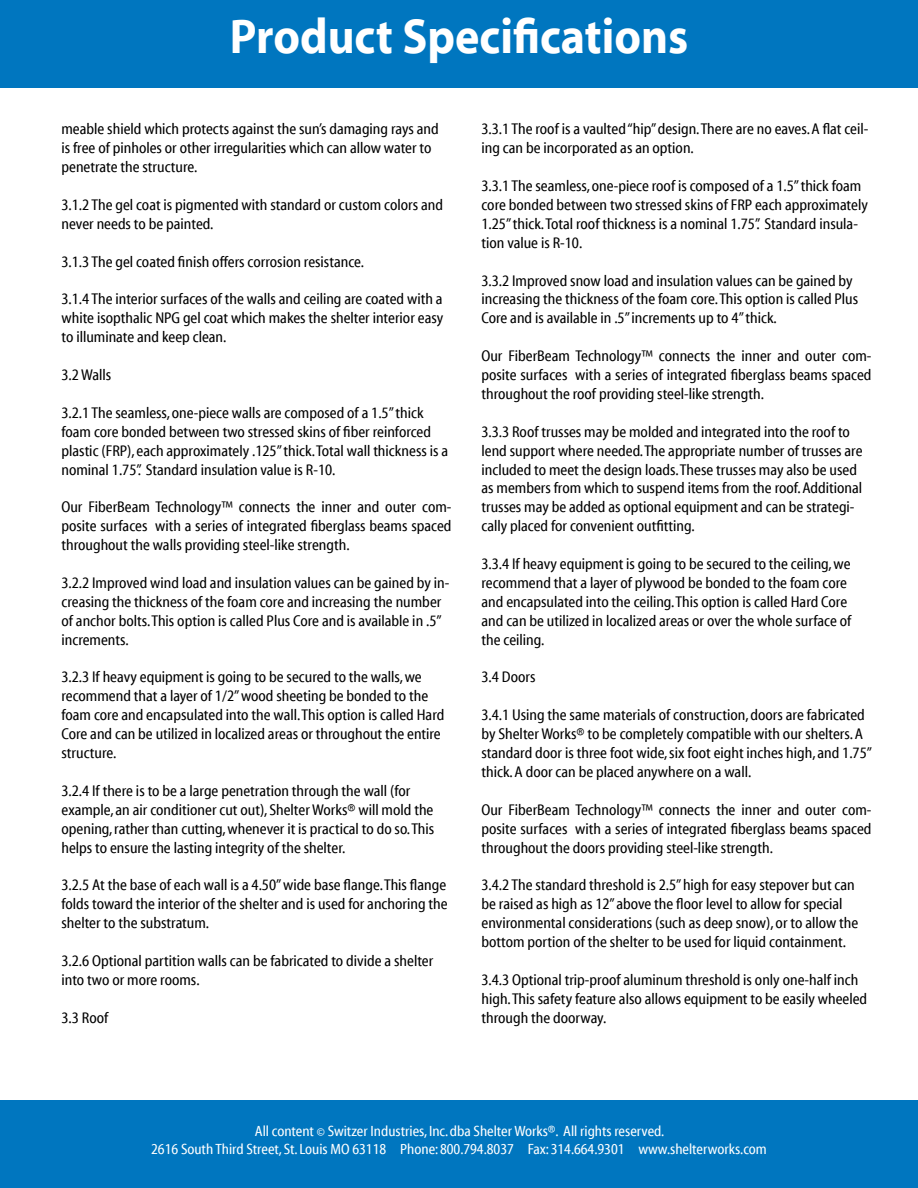
<style>
.page{position:relative;width:918px;height:1188px;background:#fff}
.page>*{position:absolute;margin:0;border:0;box-sizing:border-box;transform-origin:0 0}
.t1{font:49.5px "Myriad Bd Web";color:#fff;scale:.91 1}
.t2{font:15.75px/18.9px "Myriad Cn Web";color:#000}
.t3{font:15px/18px "Myriad Cn Web";color:#fff;text-align:center}
.s1{font-size:12px}
</style>
<div class="page">
<div style="left:0;top:0;width:918px;height:87px;background:#0076bf"></div>
<div style="left:0;top:1101px;width:918px;height:87px;background:#0076bf"></div>
<h1 class="t1" style="left:230px;top:10px;width:505px">Product Specifications</h1>
<p class="t2" style="left:62px;top:120px;width:379px">meable shield which protects against the sun’s damaging rays and is free of pinholes or other irregularities which can allow water to penetrate the structure.</p>
<p class="t2" style="left:62px;top:196px;width:383px">3.1.2 The gel coat is pigmented with standard or custom colors and never needs to be painted.</p>
<p class="t2" style="left:62px;top:252px;width:304px">3.1.3 The gel coated finish offers corrosion resistance.</p>
<p class="t2" style="left:62px;top:290px;width:383px;text-align:justify">3.1.4 The interior surfaces of the walls and ceiling are coated with a white isopthalic NPG gel coat which makes the shelter interior easy to illuminate and keep clean.</p>
<p class="t2" style="left:62px;top:366px;width:51px">3.2 Walls</p>
<p class="t2" style="left:62px;top:404px;width:388px">3.2.1 The seamless, one-piece walls are composed of a 1.5” thick foam core bonded between two stressed skins of fiber reinforced plastic (FRP), each approximately .125” thick. Total wall thickness is a nominal 1.75”. Standard insulation value is R-10.</p>
<p class="t2" style="left:62px;top:498px;width:392px;text-align:justify">Our FiberBeam Technology™ connects the inner and outer com&shy;posite surfaces with a series of integrated fiberglass beams spaced throughout the walls providing steel-like strength.</p>
<p class="t2" style="left:62px;top:574px;width:389px">3.2.2 Improved wind load and insulation values can be gained by in&shy;creasing the thickness of the foam core and increasing the number of anchor bolts. This option is called Plus Core and is available in .5” increments.</p>
<p class="t2" style="left:62px;top:668px;width:384px">3.2.3 If heavy equipment is going to be secured to the walls, we recommend that a layer of 1/2” wood sheeting be bonded to the foam core and encapsulated into the wall. This option is called Hard Core and can be utilized in localized areas or throughout the entire structure.</p>
<p class="t2" style="left:62px;top:782px;width:374px">3.2.4 If there is to be a large penetration through the wall (for example, an air conditioner cut out), Shelter Works® will mold the opening, rather than cutting, whenever it is practical to do so. This helps to ensure the lasting integrity of the shelter.</p>
<p class="t2" style="left:62px;top:876px;width:388px;text-align:justify">3.2.5 At the base of each wall is a 4.50” wide base flange. This flange folds toward the interior of the shelter and is used for anchoring the shelter to the substratum.</p>
<p class="t2" style="left:62px;top:952px;width:373px">3.2.6 Optional partition walls can be fabricated to divide a shelter into two or more rooms.</p>
<p class="t2" style="left:62px;top:1008px;width:48px">3.3 Roof</p>
<p class="t2" style="left:482px;top:120px;width:388px">3.3.1 The roof is a vaulted “hip” design. There are no eaves. A flat ceil&shy;ing can be incorporated as an option.</p>
<p class="t2" style="left:482px;top:177px;width:388px">3.3.1 The seamless, one-piece roof is composed of a 1.5” thick foam core bonded between two stressed skins of FRP each approximately 1.25” thick. Total roof thickness is a nominal 1.75”. Standard insula&shy;tion value is R-10.</p>
<p class="t2" style="left:482px;top:271px;width:378px">3.3.2 Improved snow load and insulation values can be gained by increasing the thickness of the foam core. This option is called Plus<br>Core and is available in .5” increments up to 4” thick.</p>
<p class="t2" style="left:482px;top:347px;width:392px;text-align:justify">Our FiberBeam Technology™ connects the inner and outer com&shy;posite surfaces with a series of integrated fiberglass beams spaced throughout the roof providing steel-like strength.</p>
<p class="t2" style="left:482px;top:422px;width:383px">3.3.3 Roof trusses may be molded and integrated into the roof to lend support where needed. The appropriate number of trusses are included to meet the design loads. These trusses may also be used as members from which to suspend items from the roof. Additional trusses may be added as optional equipment and can be strategi&shy;cally placed for convenient outfitting.</p>
<p class="t2" style="left:482px;top:555px;width:371px">3.3.4 If heavy equipment is going to be secured to the ceiling, we recommend that a layer of plywood be bonded to the foam core and encapsulated into the ceiling. This option is called Hard Core and can be utilized in localized areas or over the whole surface of the ceiling.</p>
<p class="t2" style="left:482px;top:668px;width:56px">3.4 Doors</p>
<p class="t2" style="left:482px;top:706px;width:392px">3.4.1 Using the same materials of construction, doors are fabricated by Shelter Works® to be completely compatible with our shelters. A standard door is three foot wide, six foot eight inches high, and 1.75” thick. A door can be placed anywhere on a wall.</p>
<p class="t2" style="left:482px;top:800px;width:392px;text-align:justify">Our FiberBeam Technology™ connects the inner and outer com&shy;posite surfaces with a series of integrated fiberglass beams spaced throughout the doors providing steel-like strength.</p>
<p class="t2" style="left:482px;top:876px;width:378px">3.4.2 The standard threshold is 2.5” high for easy stepover but can be raised as high as 12” above the floor level to allow for special environmental considerations (such as deep snow), or to allow the bottom portion of the shelter to be used for liquid containment.</p>
<p class="t2" style="left:482px;top:971px;width:387px">3.4.3 Optional trip-proof aluminum threshold is only one-half inch high. This safety feature also allows equipment to be easily wheeled through the doorway.</p>
<p class="t3" style="left:151px;top:1122px;width:617px">All content <span class="s1">©</span> Switzer Industries, Inc. dba Shelter Works®. All rights reserved.<br>2616 South Third Street, St. Louis MO 63118 Phone: 800.794.8037 Fax: 314.664.9301 www.shelterworks.com</p>
</div>
